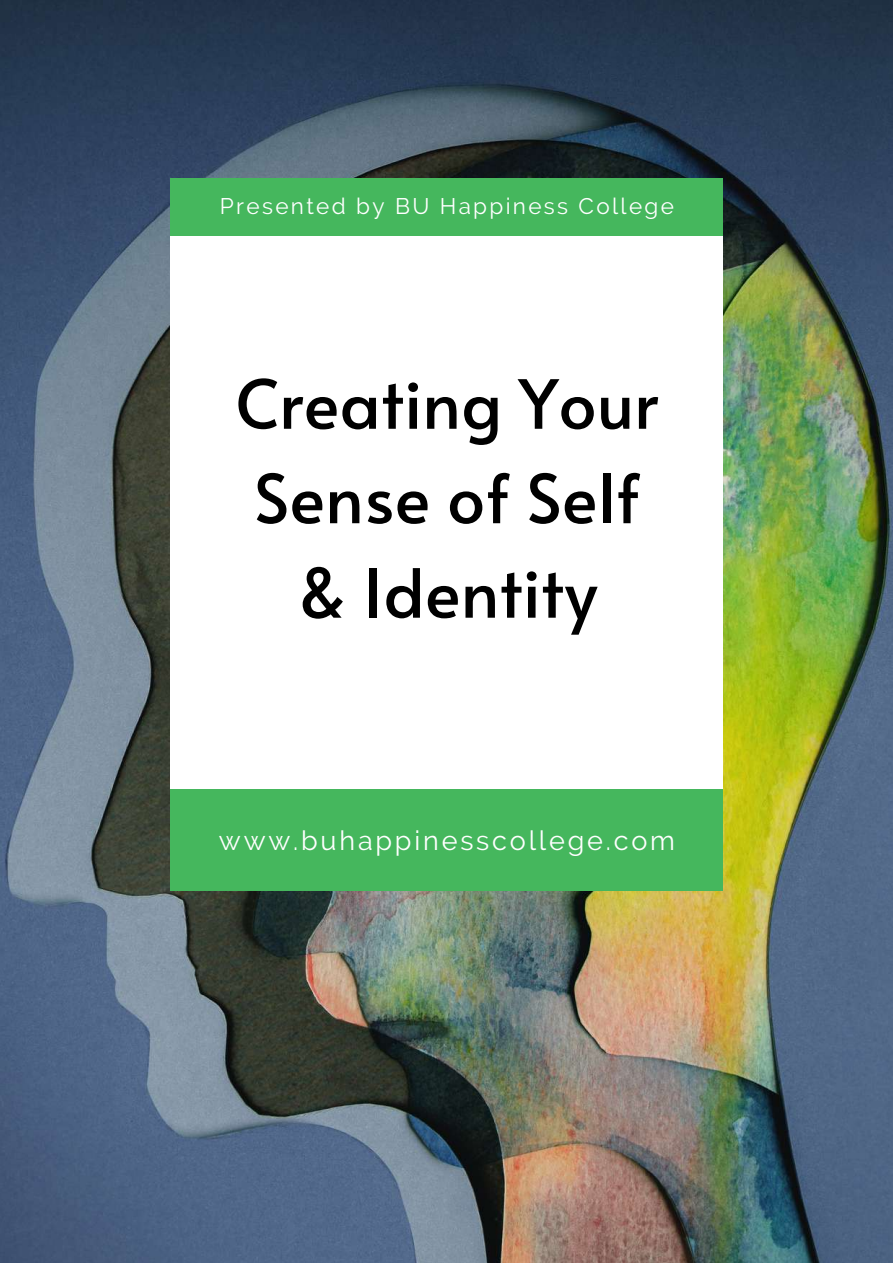
<style>
.page{position:relative;width:893px;height:1264px;background:#fff}
.page>*{position:absolute;margin:0;border:0;box-sizing:border-box;transform-origin:0 0}
.t1{font:67.5px/94.3px "Alata";color:#000;text-align:center}
.t2{font:27px "Raleway";letter-spacing:.105em;color:#fff}
.t3{font:22.5px "Raleway";letter-spacing:.105em;color:#fff}
</style>
<div class="page">
<img style="left:0;top:0;width:892px;height:1262px">
<div style="left:171px;top:178px;width:552px;height:712px;background:#fff"></div>
<div style="left:171px;top:789px;width:552px;height:102px;background:#45b75d"></div>
<div style="left:171px;top:178px;width:552px;height:58px;background:#45b75d"></div>
<p class="t3" style="left:220px;top:193px;width:455px">Presented by BU Happiness College</p>
<p class="t1" style="left:235px;top:354px;width:424px">Creating Your<br>Sense of Self &amp; Identity</p>
<p class="t2" style="left:219px;top:824px;width:457px">www.buhappinesscollege.com</p>
</div>
